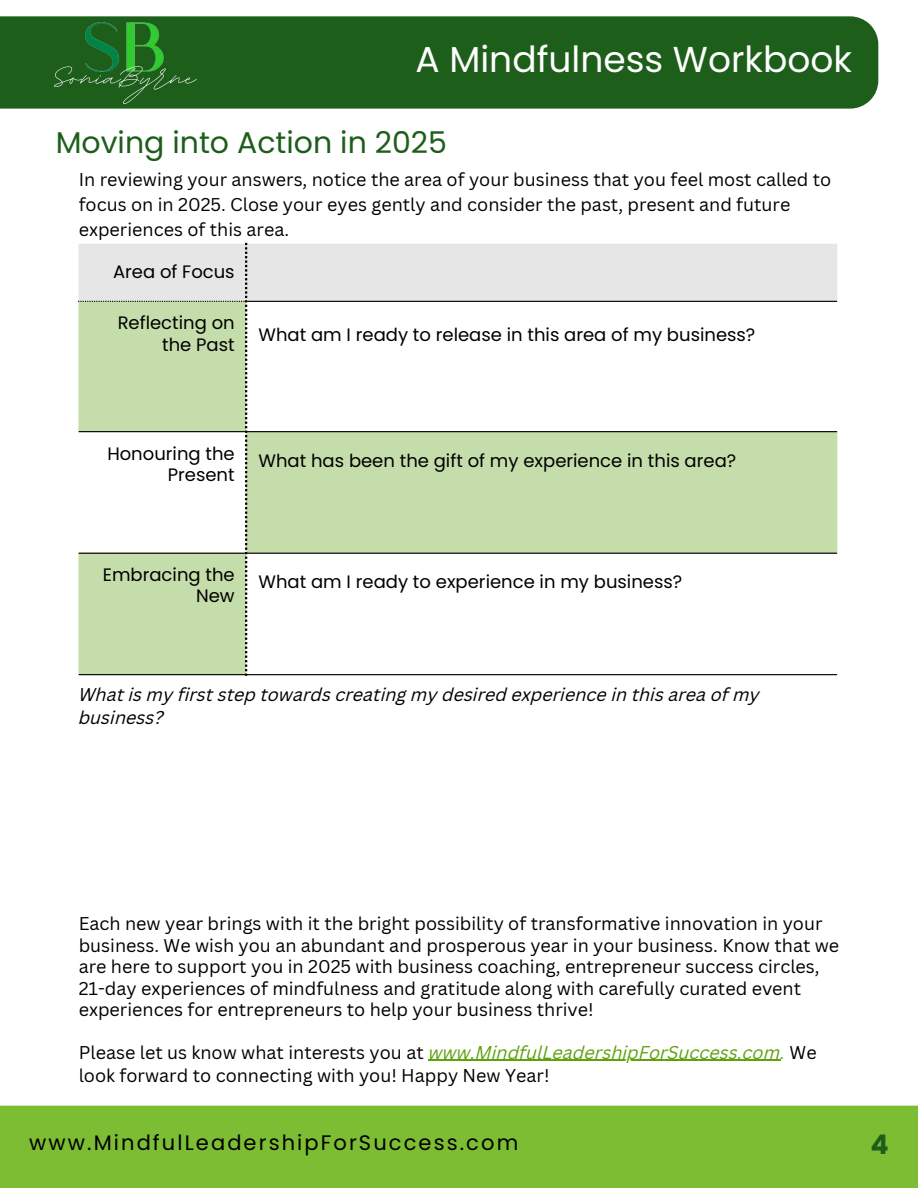
<style>
.page{position:relative;width:918px;height:1188px;background:#fff}
.page>*{position:absolute;margin:0;border:0;box-sizing:border-box;transform-origin:0 0}
.t1{font:36px "Poppins";color:#fff}
.t2{font:30px "Poppins";color:#1d5e1b}
.t3{font:700 27px "Poppins";color:#1d5e1b}
.t4{font:21px "Poppins";letter-spacing:.1em;color:#000}
.t5{font:18px/21.3px "Canva Sans";color:#000}
.t6{font:18px/21.3px "Poppins";color:#000;text-align:right}
.t7{font:italic 18px/23.7px "Canva Sans";color:#000}
.t8{font:italic 18px "Canva Sans";color:#60a10e}
.s1{font-style:normal;color:#000}
</style>
<div class="page">
<div style="left:247px;top:244px;width:590px;height:57px;background:#e7e6e6"></div>
<svg style="left:247px;top:302px;width:590px;height:372px"></svg>
<hr style="left:247px;top:301px;width:590px;height:1px;background:#000">
<hr style="left:79px;top:431px;width:758px;height:1px;background:#000">
<hr style="left:79px;top:553px;width:758px;height:1px;background:#000">
<hr style="left:79px;top:674px;width:758px;height:1px;background:#000">
<svg style="left:79px;top:243px;width:168px;height:433px"></svg>
<hr style="left:428px;top:1060px;width:352px;height:1px;background:#60a10e">
<div style="left:0;top:1106px;width:918px;height:82px;background:#7dbd33"></div>
<div style="left:0;top:16px;width:878px;height:93px;background:#1d5e1b"></div>
<img style="left:54px;top:22px;width:143px;height:81px">
<h3 class="t1" style="left:416px;top:34px;width:438px">A Mindfulness Workbook</h3>
<p class="t2" style="left:56px;top:121px;width:393px">Moving into Action in 2025</p>
<p class="t5" style="left:79px;top:167px;width:754px;line-height:24.8px">In reviewing your answers, notice the area of your business that you feel most called to focus on in 2025. Close your eyes gently and consider the past, present and future experiences of this area.</p>
<p class="t6" style="left:113px;top:261px;width:123px">Area of Focus</p>
<h1 class="t6" style="left:118px;top:312px;width:119px">Reflecting on the Past</h1>
<h2 class="t6" style="left:259px;top:324px;width:498px">What am I ready to release in this area of my business?</h2>
<p class="t6" style="left:107px;top:443px;width:129px">Honouring the<br>Present</p>
<p class="t6" style="left:259px;top:450px;width:479px">What has been the gift of my experience in this area?</p>
<p class="t6" style="left:103px;top:564px;width:133px">Embracing the<br>New</p>
<p class="t6" style="left:259px;top:571px;width:425px">What am I ready to experience in my business?</p>
<p class="t7" style="left:79px;top:684px;width:683px">What is my first step towards creating my desired experience in this area of my business?</p>
<p class="t5" style="left:79px;top:913px;width:762px">Each new year brings with it the bright possibility of transformative innovation in your business. We wish you an abundant and prosperous year in your business. Know that we are here to support you in 2025 with business coaching, entrepreneur success circles, 21-day experiences of mindfulness and gratitude along with carefully curated event experiences for entrepreneurs to help your business thrive!</p>
<p class="t8" style="left:79px;top:1045px;width:739px"><span class="s1">Please let us know what interests you at</span> www.MindfulLeadershipForSuccess.com. <span class="s1">We</span></p>
<p class="t5" style="left:79px;top:1065px;width:472px">look forward to connecting with you! Happy New Year!</p>
<p class="t4" style="left:29px;top:1128px;width:491px">www.MindfulLeadershipForSuccess.com</p>
<p class="t3" style="left:871px;top:1126px;width:20px">4</p>
</div>
